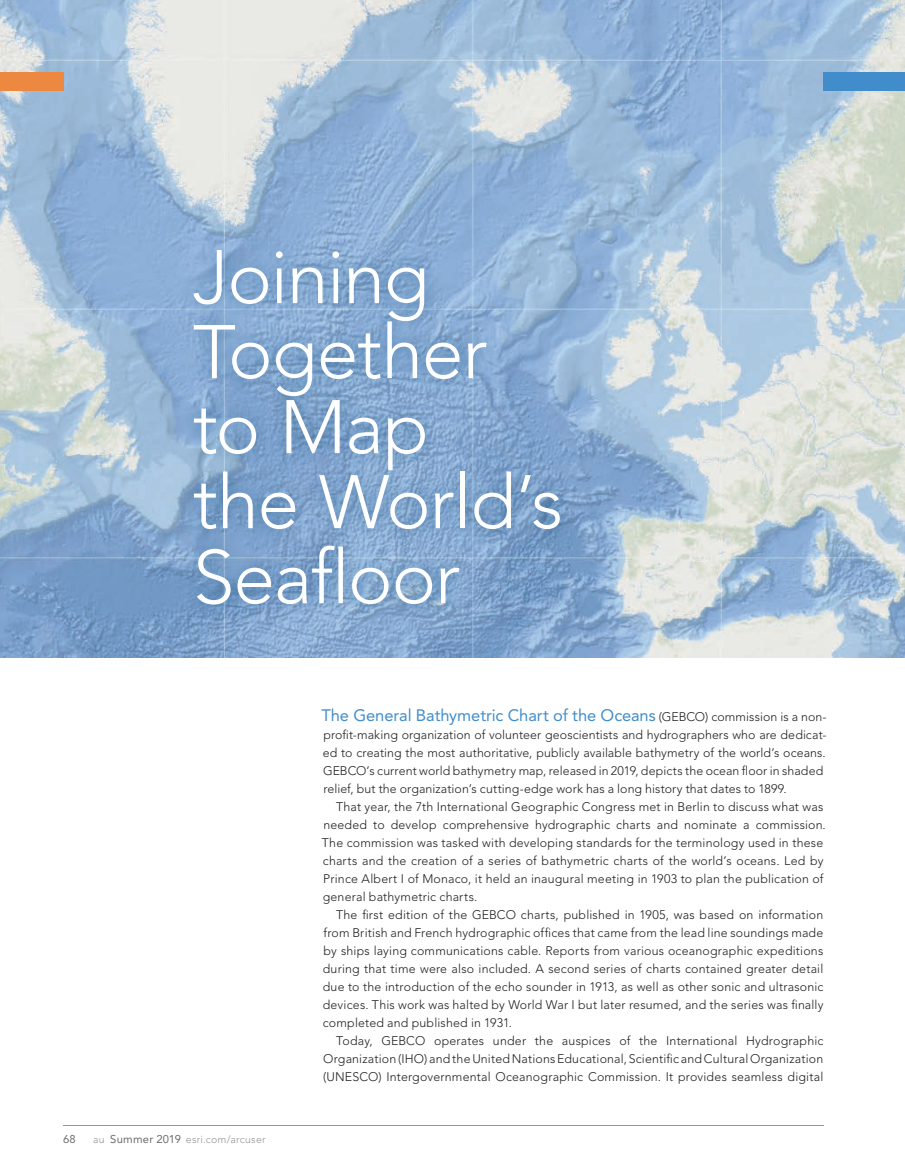
<style>
.page{position:relative;width:905px;height:1175px;background:#fff}
.page>*{position:absolute;margin:0;border:0;box-sizing:border-box;transform-origin:0 0}
.Avenir_Page_Title{font:300 75px/75px "Avenir LT Std";letter-spacing:-.015em;color:#fff}
.Avenir_Body_-_Justif{font:16.5px "Avenir LT Std";letter-spacing:-.005em;color:#418dcb}
.Avenir_Body_-_Justif-2{font:300 12.3px/18px "Avenir LT Std";letter-spacing:.01em;color:#231f20}
.t1{font:11.25px "Avenir LT Std";color:#6c6d70}
.t2{font:300 10.5px "Avenir LT Std";letter-spacing:.025em;color:#939598}
.s1{font-weight:400;font-size:11.25px;color:#6c6d70}
.s2{font-weight:300;font-size:12.3px;color:#231f20}
</style>
<div class="page">
<img style="left:0;top:0;width:904px;height:657px">
<div style="left:824px;top:72px;width:80px;height:18px;background:#418dcb"></div>
<div style="left:0;top:72px;width:63px;height:18px;background:#ed8840"></div>
<hr style="left:63px;top:1125px;width:761px;height:1px;background:#939598">
<div style="left:177px;top:233px;width:400px;height:389px;background:#004574;opacity:.5"></div>
<p class="Avenir_Page_Title" style="left:193px;top:240px;width:372px">Joining<br>Together to Map<br>the World’s<br>Seafloor</p>
<p class="t1" style="left:63px;top:1133px;width:14px">68</p>
<p class="t2" style="left:93px;top:1133px;width:174px">au <span class="s1">Summer 2019</span> esri.com/arcuser</p>
<p class="Avenir_Body_-_Justif" style="left:321px;top:705px;width:507px">The General Bathymetric Chart of the Oceans <span class="s2">(GEBCO) commission is a non-</span></p>
<p class="Avenir_Body_-_Justif-2" style="left:323px;top:725px;width:505px">profit-making organization of volunteer geoscientists and hydrographers who are dedicat&shy;ed to creating the most authoritative, publicly available bathymetry of the world’s oceans.<br>GEBCO’s current world bathymetry map, released in 2019, depicts the ocean floor in shaded relief, but the organization’s cutting-edge work has a long history that dates to 1899.</p>
<p class="Avenir_Body_-_Justif-2" style="left:322px;top:797px;width:505px;text-indent:14px">That year, the 7th International Geographic Congress met in Berlin to discuss what was needed to develop comprehensive hydrographic charts and nominate a commission.<br>The commission was tasked with developing standards for the terminology used in these charts and the creation of a series of bathymetric charts of the world’s oceans. Led by Prince Albert I of Monaco, it held an inaugural meeting in 1903 to plan the publication of general bathymetric charts.</p>
<p class="Avenir_Body_-_Justif-2" style="left:323px;top:905px;width:502px;text-align:justify;text-indent:13px">The first edition of the GEBCO charts, published in 1905, was based on information from British and French hydrographic offices that came from the lead line soundings made by ships laying communications cable. Reports from various oceanographic expeditions during that time were also included. A second series of charts contained greater detail due to the introduction of the echo sounder in 1913, as well as other sonic and ultrasonic devices. This work was halted by World War I but later resumed, and the series was finally completed and published in 1931.</p>
<p class="Avenir_Body_-_Justif-2" style="left:323px;top:1031px;width:502px;text-align:justify;text-indent:13px">Today, GEBCO operates under the auspices of the International Hydrographic Organization (IHO) and the United Nations Educational, Scientific and Cultural Organization (UNESCO) Intergovernmental Oceanographic Commission. It provides seamless digital</p>
</div>
